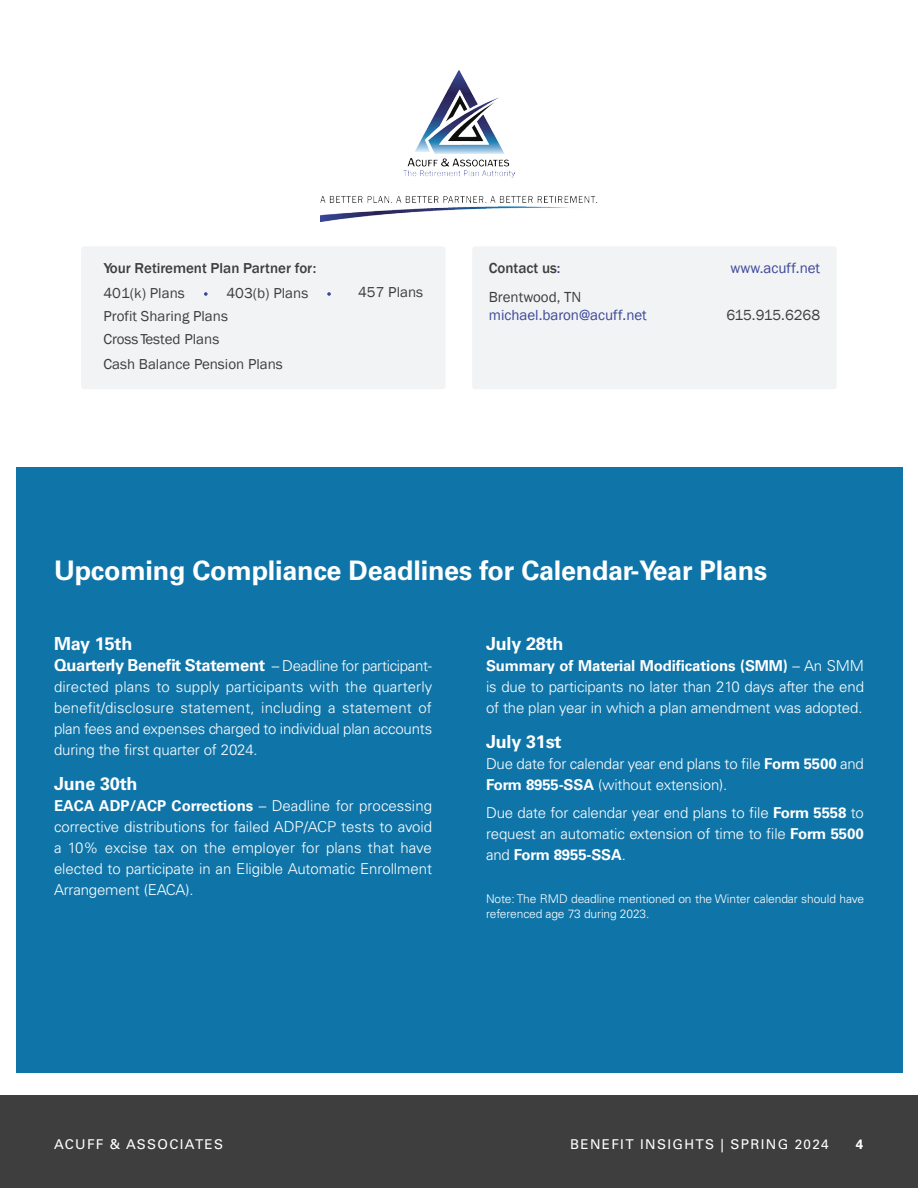
<style>
.page{position:relative;width:918px;height:1188px;background:#fff}
.page>*{position:absolute;margin:0;border:0;box-sizing:border-box;transform-origin:0 0}
.t1{font:700 27px "Univers LT Std";letter-spacing:-.01em;color:#fff}
.t2{font:700 18px "Univers LT Std";letter-spacing:-.01em;color:#fff}
.t3{font:700 16.5px "Univers LT Std";letter-spacing:-.02em;color:#fff}
.t4{font:300 15px/21px "Univers LT Std";letter-spacing:-.01em;color:#fff;text-align:justify}
.t5{font:15px "Franklin Gothic";color:#3b4799}
.t6{font:15px "Franklin Gothic";color:#3e3e3f}
.t7{font:500 15px "Franklin Gothic";color:#3e3e3f}
.t8{font:14.85px "Franklin Gothic";color:#3e3e3f}
.t9{font:500 14.85px "Franklin Gothic";color:#3e3e3f}
.t10{font:13.5px "Univers LT Std";letter-spacing:.1em;color:#fff}
.t11{font:700 13.5px "Univers LT Std";color:#fff}
.t12{font:300 12px/15px "Univers LT Std";letter-spacing:-.01em;color:#fff}
.s1{color:#3b4799}
.s2{font-weight:300;font-size:15px}
.s3{font-weight:700}
</style>
<div class="page">
<div style="left:0;top:1095px;width:918px;height:93px;background:#3e3e3e"></div>
<img style="left:403px;top:71px;width:112px;height:107px">
<img style="left:320px;top:196px;width:278px;height:26px">
<div style="left:81px;top:246px;width:365px;height:143px;background:#f2f3f4;border-radius:3px"></div>
<div style="left:472px;top:246px;width:365px;height:143px;background:#f2f3f4;border-radius:3px"></div>
<svg style="left:327px;top:292px;width:4px;height:4px"></svg>
<svg style="left:204px;top:292px;width:4px;height:4px"></svg>
<div style="left:16px;top:467px;width:887px;height:606px;background:#0f75a9"></div>
<p class="t9" style="left:104px;top:259px;width:214px">Your Retirement Plan Partner for:</p>
<p class="t8" style="left:104px;top:284px;width:83px">401(k) Plans</p>
<p class="t8" style="left:227px;top:284px;width:83px">403(b) Plans</p>
<p class="t8" style="left:358px;top:283px;width:66px">457 Plans</p>
<p class="t8" style="left:104px;top:306px;width:126px">Profit Sharing Plans</p>
<p class="t8" style="left:104px;top:330px;width:117px">Cross Tested Plans</p>
<p class="t8" style="left:104px;top:355px;width:181px">Cash Balance Pension Plans</p>
<p class="t7" style="left:489px;top:259px;width:73px">Contact us<span class="s1">:</span></p>
<p class="t5" style="left:730px;top:259px;width:91px">www.acuff.net</p>
<p class="t6" style="left:489px;top:288px;width:94px">Brentwood, TN</p>
<p class="t5" style="left:489px;top:306px;width:160px">michael.baron@acuff.net</p>
<p class="t6" style="left:726px;top:306px;width:95px">615.915.6268</p>
<h1 class="t1" style="left:54px;top:555px;width:715px">Upcoming Compliance Deadlines for Calendar-Year Plans</h1>
<p class="t2" style="left:54px;top:634px;width:80px">May 15th</p>
<p class="t3" style="left:54px;top:656px;width:379px">Quarterly Benefit Statement <span class="s2">– Deadline for participant-</span></p>
<p class="t4" style="left:54px;top:677px;width:380px">directed plans to supply participants with the quarterly benefit/disclosure statement, including a statement of plan fees and expenses charged to individual plan accounts during the first quarter of 2024.</p>
<p class="t2" style="left:54px;top:773px;width:85px">June 30th</p>
<p class="t4" style="left:54px;top:795px;width:380px"><span class="s3">EACA ADP/ACP Corrections</span> – Deadline for processing corrective distributions for failed ADP/ACP tests to avoid a 10% excise tax on the employer for plans that have elected to participate in an Eligible Automatic Enrollment Arrangement (EACA).</p>
<p class="t2" style="left:486px;top:634px;width:79px">July 28th</p>
<p class="t4" style="left:486px;top:656px;width:380px"><span class="s3">Summary of Material Modifications (SMM)</span> – An SMM is due to participants no later than 210 days after the end of the plan year in which a plan amendment was adopted.</p>
<p class="t2" style="left:486px;top:731px;width:77px">July 31st</p>
<p class="t4" style="left:486px;top:753px;width:379px">Due date for calendar year end plans to file <span class="s3">Form 5500</span> and<br><span class="s3">Form 8955-SSA</span> (without extension).</p>
<p class="t4" style="left:486px;top:802px;width:380px">Due date for calendar year end plans to file <span class="s3">Form 5558</span> to request an automatic extension of time to file <span class="s3">Form 5500 </span>and <span class="s3">Form 8955-SSA</span>.</p>
<p class="t12" style="left:486px;top:891px;width:380px">Note: The RMD deadline mentioned on the Winter calendar should have referenced age 73 during 2023.</p>
<p class="t10" style="left:570px;top:1136px;width:260px">BENEFIT INSIGHTS | SPRING 2024</p>
<p class="t10" style="left:54px;top:1136px;width:171px">ACUFF &amp; ASSOCIATES</p>
<p class="t11" style="left:856px;top:1136px;width:9px">4</p>
</div>
